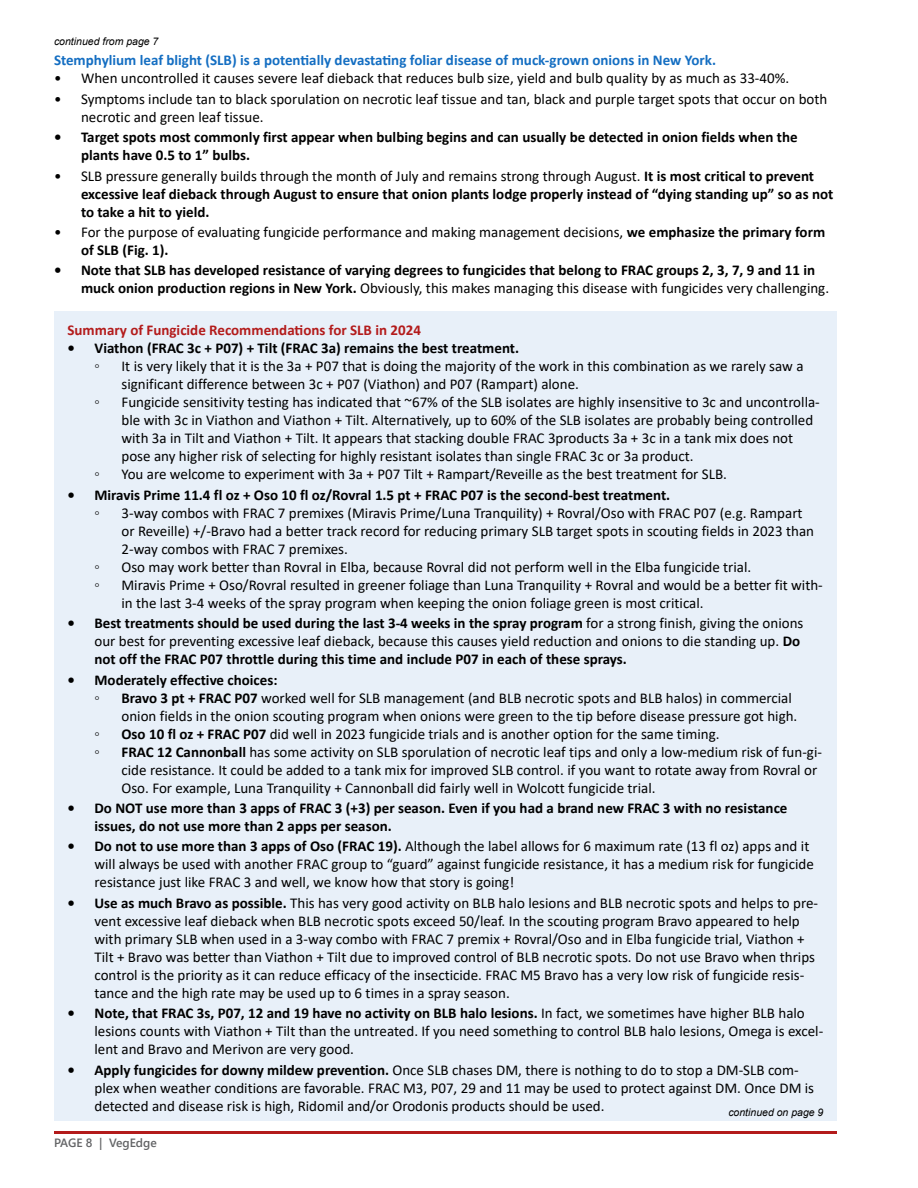
<style>
.page{position:relative;width:918px;height:1188px;background:#fff}
.page>*{position:absolute;margin:0;border:0;box-sizing:border-box;transform-origin:0 0}
.t1{font:15px/18px "Calibri";color:#000}
.t2{font:700 15px/18px "Calibri";color:#000}
.t3{font:700 15px "Calibri";color:#146ec2}
.t4{font:700 15px "Calibri";color:#b31b1b}
.t5{font:12px "Webly Sleek UI Semibold";color:#636466}
.t6{font:italic 10.5px "Arial";color:#000}
.s1{font-weight:400}
.s2{font-weight:700}
</style>
<div class="page">
<div style="left:54px;top:311px;width:783px;height:810px;background:#e8f0f9"></div>
<hr style="left:54px;top:1131px;width:783px;height:3px;background:#b31b1b">
<p class="t6" style="left:54px;top:35px;width:106px">continued from page 7</p>
<p class="t3" style="left:54px;top:50px;width:664px">Stemphylium leaf blight (SLB) is a potentially devastating foliar disease of muck-grown onions in New York.</p>
<p class="t1" style="left:54px;top:69px;width:737px">• When uncontrolled it causes severe leaf dieback that reduces bulb size, yield and bulb quality by as much as 33-40%.</p>
<p class="t1" style="left:81px;top:89px;width:748px;text-indent:-27px">• Symptoms include tan to black sporulation on necrotic leaf tissue and tan, black and purple target spots that occur on both necrotic and green leaf tissue.</p>
<p class="t2" style="left:81px;top:128px;width:718px;text-indent:-27px">• Target spots most commonly first appear when bulbing begins and can usually be detected in onion fields when the plants have 0.5 to 1” bulbs.</p>
<p class="t2" style="left:81px;top:166px;width:754px;text-indent:-27px"><span class="s1">• SLB pressure generally builds through the month of July and remains strong through August.</span> It is most critical to prevent excessive leaf dieback through August to ensure that onion plants lodge properly instead of “dying standing up” so as not to take a hit to yield.</p>
<p class="t1" style="left:81px;top:223px;width:746px;text-indent:-27px">• For the purpose of evaluating fungicide performance and making management decisions, <span class="s2">we emphasize the primary form of SLB (Fig. 1).</span></p>
<p class="t2" style="left:81px;top:261px;width:750px;text-indent:-27px">• Note that SLB has developed resistance of varying degrees to fungicides that belong to FRAC groups 2, 3, 7, 9 and 11 in muck onion production regions in New York. <span class="s1">Obviously, this makes managing this disease with fungicides very challenging.</span></p>
<p class="t4" style="left:68px;top:320px;width:355px">Summary of Fungicide Recommendations for SLB in 2024</p>
<p class="t2" style="left:68px;top:339px;width:453px">• Viathon (FRAC 3c + P07) + Tilt (FRAC 3a) remains the best treatment.</p>
<p class="t1" style="left:94px;top:357px;width:7px">◦</p>
<p class="t1" style="left:122px;top:357px;width:684px">It is very likely that it is the 3a + P07 that is doing the majority of the work in this combination as we rarely saw a significant difference between 3c + P07 (Viathon) and P07 (Rampart) alone.</p>
<p class="t1" style="left:94px;top:393px;width:7px">◦</p>
<p class="t1" style="left:122px;top:393px;width:700px">Fungicide sensitivity testing has indicated that ~67% of the SLB isolates are highly insensitive to 3c and uncontrolla&shy;ble with 3c in Viathon and Viathon + Tilt. Alternatively, up to 60% of the SLB isolates are probably being controlled with 3a in Tilt and Viathon + Tilt. It appears that stacking double FRAC 3products 3a + 3c in a tank mix does not pose any higher risk of selecting for highly resistant isolates than single FRAC 3c or 3a product.</p>
<p class="t1" style="left:94px;top:465px;width:7px">◦</p>
<p class="t1" style="left:122px;top:465px;width:607px">You are welcome to experiment with 3a + P07 Tilt + Rampart/Reveille as the best treatment for SLB.</p>
<p class="t2" style="left:68px;top:486px;width:604px">• Miravis Prime 11.4 fl oz + Oso 10 fl oz/Rovral 1.5 pt + FRAC P07 is the second-best treatment.</p>
<p class="t1" style="left:94px;top:503px;width:7px">◦</p>
<p class="t1" style="left:122px;top:503px;width:694px">3-way combos with FRAC 7 premixes (Miravis Prime/Luna Tranquility) + Rovral/Oso with FRAC P07 (e.g. Rampart or Reveille) +/-Bravo had a better track record for reducing primary SLB target spots in scouting fields in 2023 than<br>2-way combos with FRAC 7 premixes.</p>
<p class="t1" style="left:94px;top:557px;width:7px">◦</p>
<p class="t1" style="left:122px;top:557px;width:631px">Oso may work better than Rovral in Elba, because Rovral did not perform well in the Elba fungicide trial.</p>
<p class="t1" style="left:94px;top:575px;width:7px">◦</p>
<p class="t1" style="left:122px;top:575px;width:703px">Miravis Prime + Oso/Rovral resulted in greener foliage than Luna Tranquility + Rovral and would be a better fit with&shy;in the last 3-4 weeks of the spray program when keeping the onion foliage green is most critical.</p>
<p class="t2" style="left:94px;top:614px;width:710px;text-indent:-27px">• Best treatments should be used during the last 3-4 weeks in the spray program <span class="s1">for a strong finish, giving the onions our best for preventing excessive leaf dieback, because this causes yield reduction and onions to die standing up.</span> Do not off the FRAC P07 throttle during this time and include P07 in each of these sprays.</p>
<p class="t2" style="left:68px;top:670px;width:212px">• Moderately effective choices:</p>
<p class="t1" style="left:94px;top:688px;width:7px">◦</p>
<p class="t1" style="left:122px;top:688px;width:677px"><span class="s2">Bravo 3 pt + FRAC P07</span> worked well for SLB management (and BLB necrotic spots and BLB halos) in commercial onion fields in the onion scouting program when onions were green to the tip before disease pressure got high.</p>
<p class="t1" style="left:94px;top:724px;width:7px">◦</p>
<p class="t1" style="left:122px;top:724px;width:600px"><span class="s2">Oso 10 fl oz + FRAC P07</span> did well in 2023 fungicide trials and is another option for the same timing.</p>
<p class="t1" style="left:94px;top:742px;width:7px">◦</p>
<p class="t1" style="left:122px;top:742px;width:702px"><span class="s2">FRAC 12 Cannonball</span> has some activity on SLB sporulation of necrotic leaf tips and only a low-medium risk of fun-gi&shy;cide resistance. It could be added to a tank mix for improved SLB control. if you want to rotate away from Rovral or<br>Oso. For example, Luna Tranquility + Cannonball did fairly well in Wolcott fungicide trial.</p>
<p class="t2" style="left:94px;top:799px;width:694px;text-indent:-27px">• Do NOT use more than 3 apps of FRAC 3 (+3) per season. Even if you had a brand new FRAC 3 with no resistance issues, do not use more than 2 apps per season.</p>
<p class="t1" style="left:94px;top:837px;width:721px;text-indent:-27px"><span class="s2">• Do not to use more than 3 apps of Oso (FRAC 19).</span> Although the label allows for 6 maximum rate (13 fl oz) apps and it will always be used with another FRAC group to “guard” against fungicide resistance, it has a medium risk for fungicide resistance just like FRAC 3 and well, we know how that story is going!</p>
<p class="t1" style="left:94px;top:893px;width:725px;text-indent:-27px"><span class="s2">• Use as much Bravo as possible.</span> This has very good activity on BLB halo lesions and BLB necrotic spots and helps to pre&shy;vent excessive leaf dieback when BLB necrotic spots exceed 50/leaf. In the scouting program Bravo appeared to help with primary SLB when used in a 3-way combo with FRAC 7 premix + Rovral/Oso and in Elba fungicide trial, Viathon + Tilt + Bravo was better than Viathon + Tilt due to improved control of BLB necrotic spots. Do not use Bravo when thrips control is the priority as it can reduce efficacy of the insecticide. FRAC M5 Bravo has a very low risk of fungicide resis&shy;tance and the high rate may be used up to 6 times in a spray season.</p>
<p class="t1" style="left:94px;top:1004px;width:730px;text-indent:-27px"><span class="s2">• Note, that FRAC 3s, P07, 12 and 19 have no activity on BLB halo lesions.</span> In fact, we sometimes have higher BLB halo lesions counts with Viathon + Tilt than the untreated. If you need something to control BLB halo lesions, Omega is excel&shy;lent and Bravo and Merivon are very good.</p>
<p class="t1" style="left:94px;top:1060px;width:721px;text-indent:-27px"><span class="s2">• Apply fungicides for downy mildew prevention.</span> Once SLB chases DM, there is nothing to do to stop a DM-SLB com&shy;plex when weather conditions are favorable. FRAC M3, P07, 29 and 11 may be used to protect against DM. Once DM is detected and disease risk is high, Ridomil and/or Orodonis products should be used.</p>
<p class="t6" style="left:728px;top:1106px;width:97px">continued on page 9</p>
<p class="t5" style="left:54px;top:1134px;width:104px">PAGE 8 | VegEdge</p>
</div>
